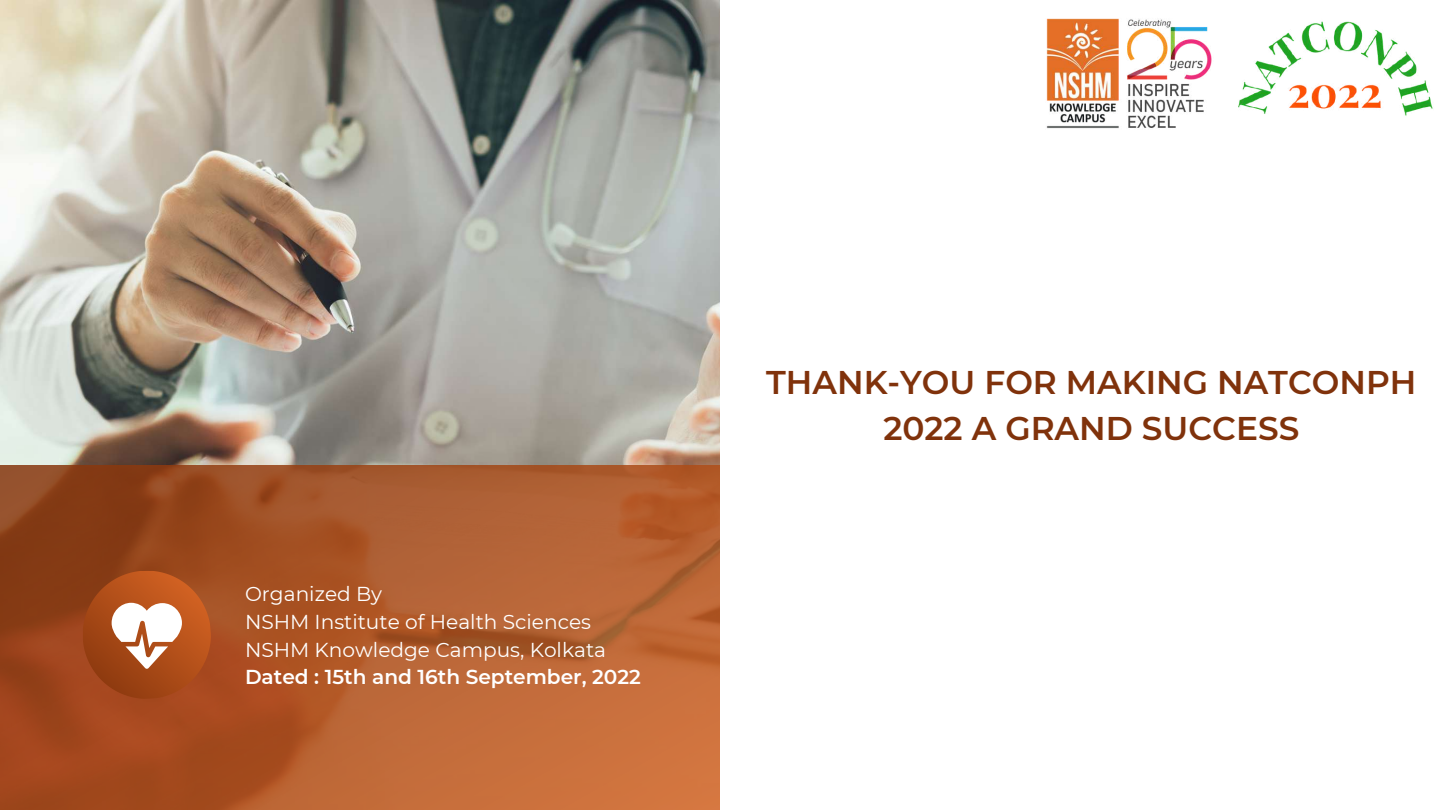
<style>
.page{position:relative;width:1440px;height:810px;background:#fff}
.page>*{position:absolute;margin:0;border:0;box-sizing:border-box;transform-origin:0 0}
.t1{font:600 32.8px/45.8px "Montserrat";color:#80320b;text-align:center}
.t2{font:20.1px/27.8px "Montserrat";color:#fff}
.t3{font:600 20.1px "Montserrat";color:#fff}
</style>
<div class="page">
<img style="left:0;top:0;width:720px;height:810px">
<svg style="left:0;top:466px;width:719px;height:344px;background:#ae592c"></svg>
<svg style="left:81px;top:569px;width:132px;height:132px;background:#b7673d"></svg>
<img style="left:1238px;top:21px;width:195px;height:95px">
<img style="left:1046px;top:18px;width:166px;height:111px">
<p class="t2" style="left:245px;top:580px;width:363px">Organized By<br>NSHM Institute of Health Sciences<br>NSHM Knowledge Campus, Kolkata</p>
<p class="t3" style="left:245px;top:665px;width:397px">Dated : 15th and 16th September, 2022</p>
<h1 class="t1" style="left:766px;top:359px;width:652px">THANK-YOU FOR MAKING NATCONPH<br>2022 A GRAND SUCCESS</h1>
</div>
